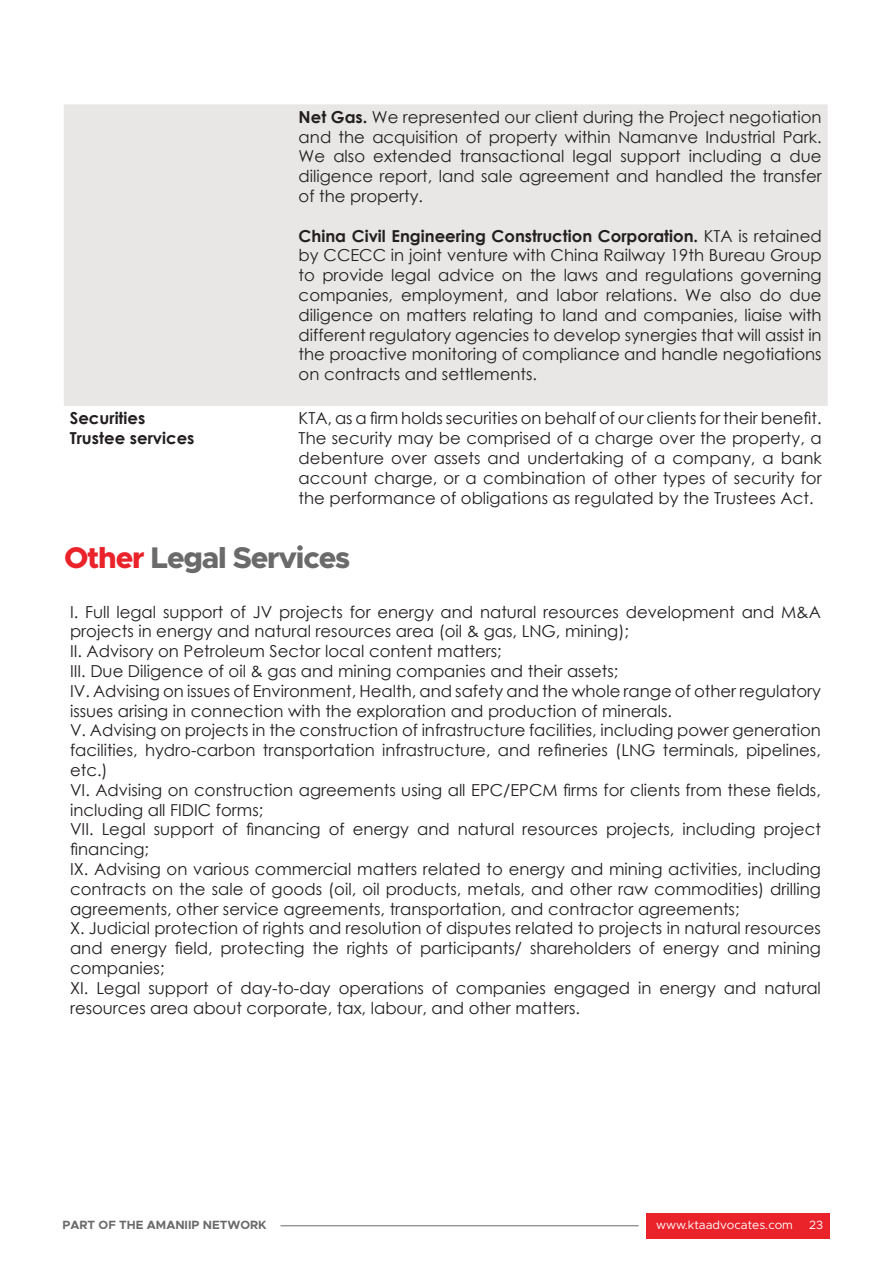
<style>
.page{position:relative;width:893px;height:1263px;background:#fff}
.page>*{position:absolute;margin:0;border:0;box-sizing:border-box;transform-origin:0 0}
.t1{font:800 30px "Metropolis";letter-spacing:-.04em;color:#696a69}
.t2{font:16.5px/19.8px "Century Gothic";color:#231f20;text-align:justify}
.t3{font:700 16.5px "Century Gothic";color:#231f20}
.t4{font:700 12px "Metropolis";color:#696a69}
.t5{font:12px "Metropolis";color:#fff}
.s1{font-weight:700}
.s2{color:#ea232b}
</style>
<div class="page">
<div style="left:646px;top:1213px;width:184px;height:25px;background:#ea232b"></div>
<hr style="left:280px;top:1225px;width:359px;height:1px;background:#696a69">
<div style="left:64px;top:104px;width:764px;height:302px;background:#e9e7e6"></div>
<p class="t3" style="left:70px;top:406px;width:77px">Securities</p>
<p class="t3" style="left:70px;top:426px;width:126px">Trustee services</p>
<p class="t2" style="left:299px;top:107px;width:525px"><span class="s1">Net Gas.</span> We represented our client during the Project negotiation and the acquisition of property within Namanve Industrial Park.<br>We also extended transactional legal support including a due diligence report, land sale agreement and handled the transfer of the property.</p>
<p class="t2" style="left:299px;top:225px;width:525px"><span class="s1">China Civil Engineering Construction Corporation.</span> KTA is retained by CCECC in joint venture with China Railway 19th Bureau Group to provide legal advice on the laws and regulations governing companies, employment, and labor relations. We also do due diligence on matters relating to land and companies, liaise with different regulatory agencies to develop synergies that will assist in the proactive monitoring of compliance and handle negotiations on contracts and settlements.</p>
<p class="t2" style="left:299px;top:408px;width:525px">KTA, as a firm holds securities on behalf of our clients for their benefit.<br>The security may be comprised of a charge over the property, a debenture over assets and undertaking of a company, a bank account charge, or a combination of other types of security for the performance of obligations as regulated by the Trustees Act.</p>
<p class="t1" style="left:64px;top:539px;width:288px"><span class="s2">Other</span> Legal Services</p>
<p class="t2" style="left:70px;top:601px;width:752px">I. Full legal support of JV projects for energy and natural resources development and M&amp;A projects in energy and natural resources area (oil &amp; gas, LNG, mining);</p>
<p class="t2" style="left:70px;top:641px;width:433px">II. Advisory on Petroleum Sector local content matters;</p>
<p class="t2" style="left:70px;top:661px;width:550px">III. Due Diligence of oil &amp; gas and mining companies and their assets;</p>
<p class="t2" style="left:70px;top:681px;width:752px">IV. Advising on issues of Environment, Health, and safety and the whole range of other regulatory issues arising in connection with the exploration and production of minerals.</p>
<p class="t2" style="left:70px;top:720px;width:752px">V. Advising on projects in the construction of infrastructure facilities, including power generation facilities, hydro-carbon transportation infrastructure, and refineries (LNG terminals, pipelines, etc.)</p>
<p class="t2" style="left:70px;top:780px;width:752px">VI. Advising on construction agreements using all EPC/EPCM firms for clients from these fields, including all FIDIC forms;</p>
<p class="t2" style="left:70px;top:819px;width:752px">VII. Legal support of financing of energy and natural resources projects, including project financing;</p>
<p class="t2" style="left:70px;top:859px;width:752px">IX. Advising on various commercial matters related to energy and mining activities, including contracts on the sale of goods (oil, oil products, metals, and other raw commodities) drilling agreements, other service agreements, transportation, and contractor agreements;</p>
<p class="t2" style="left:70px;top:918px;width:752px">X. Judicial protection of rights and resolution of disputes related to projects in natural resources and energy field, protecting the rights of participants/ shareholders of energy and mining companies;</p>
<p class="t2" style="left:70px;top:978px;width:752px">XI. Legal support of day-to-day operations of companies engaged in energy and natural resources area about corporate, tax, labour, and other matters.</p>
<p class="t4" style="left:63px;top:1218px;width:206px">PART OF THE AMANIIP NETWORK</p>
<p class="t5" style="left:656px;top:1217px;width:138px">www.ktaadvocates.com</p>
<p class="t5" style="left:809px;top:1217px;width:16px">23</p>
</div>
